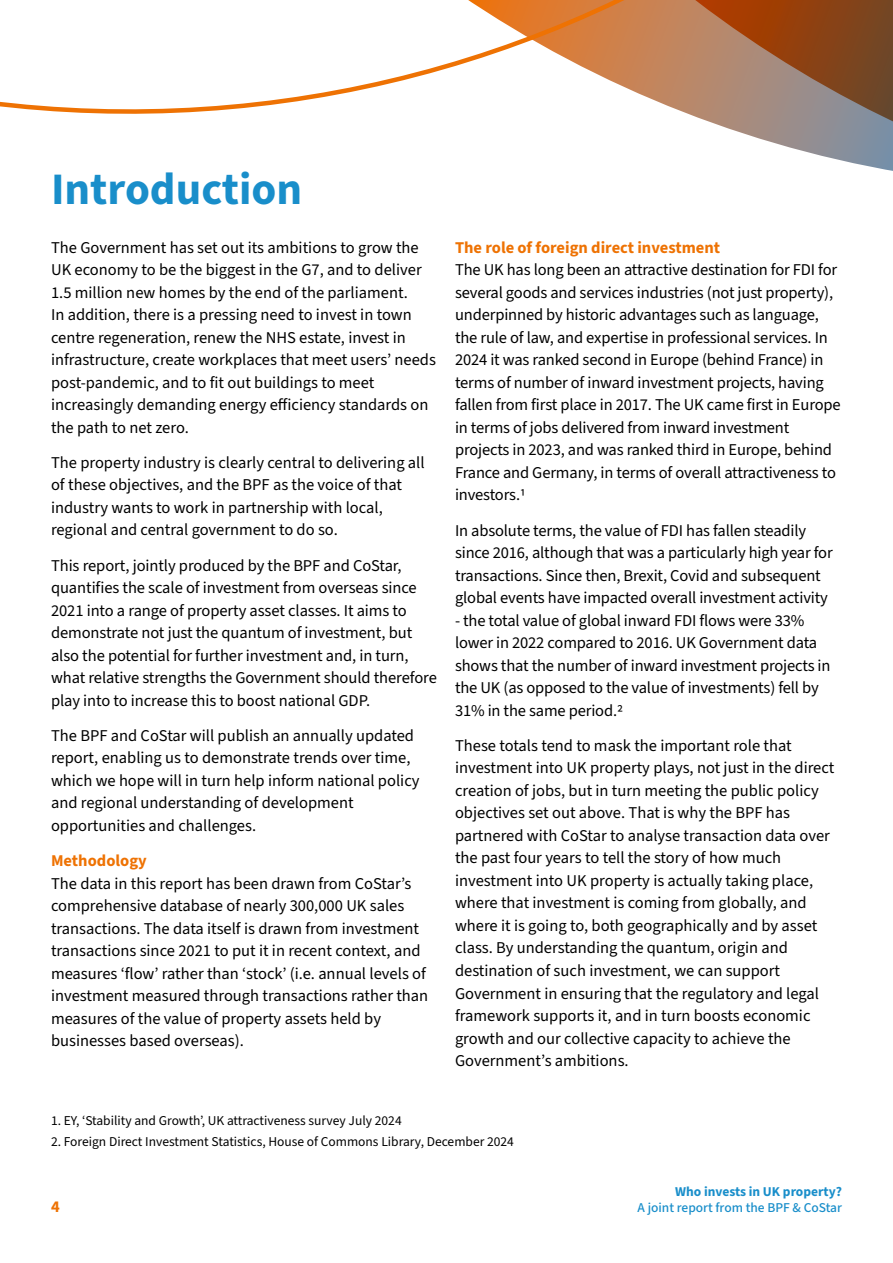
<style>
.page{position:relative;width:893px;height:1263px;background:#fff}
.page>*{position:absolute;margin:0;border:0;box-sizing:border-box;transform-origin:0 0}
.t1{font:700 45px "Source Sans 3";color:#198eca}
.t2{font:16.5px/22.5px "Source Sans 3";letter-spacing:-.005em;color:#000}
.t3{font:700 16.5px "Source Sans 3";color:#ee7203}
.t4{font:13.5px "Source Sans 3";color:#000}
.t5{font:500 13.5px "Source Sans 3";color:#198eca}
.t6{font:700 13.5px "Source Sans 3";color:#198eca}
</style>
<div class="page">
<svg style="left:0;top:0;width:893px;height:171px"></svg>
<h1 class="t1" style="left:51px;top:160px;width:253px">Introduction</h1>
<p class="t2" style="left:51px;top:236px;width:386px">The Government has set out its ambitions to grow the UK economy to be the biggest in the G7, and to deliver 1.5 million new homes by the end of the parliament.<br>In addition, there is a pressing need to invest in town centre regeneration, renew the NHS estate, invest in infrastructure, create workplaces that meet users’ needs post-pandemic, and to fit out buildings to meet increasingly demanding energy efficiency standards on the path to net zero.</p>
<p class="t2" style="left:51px;top:451px;width:375px">The property industry is clearly central to delivering all of these objectives, and the BPF as the voice of that industry wants to work in partnership with local, regional and central government to do so.</p>
<p class="t2" style="left:51px;top:554px;width:387px">This report, jointly produced by the BPF and CoStar, quantifies the scale of investment from overseas since 2021 into a range of property asset classes. It aims to demonstrate not just the quantum of investment, but also the potential for further investment and, in turn, what relative strengths the Government should therefore play into to increase this to boost national GDP.</p>
<p class="t2" style="left:51px;top:724px;width:370px">The BPF and CoStar will publish an annually updated report, enabling us to demonstrate trends over time, which we hope will in turn help inform national policy and regional understanding of development opportunities and challenges.</p>
<p class="t3" style="left:51px;top:850px;width:97px">Methodology</p>
<p class="t2" style="left:51px;top:872px;width:379px">The data in this report has been drawn from CoStar’s comprehensive database of nearly 300,000 UK sales transactions. The data itself is drawn from investment transactions since 2021 to put it in recent context, and measures ‘flow’ rather than ‘stock’ (i.e. annual levels of investment measured through transactions rather than measures of the value of property assets held by businesses based overseas).</p>
<p class="t3" style="left:455px;top:236px;width:267px">The role of foreign direct investment</p>
<p class="t2" style="left:455px;top:258px;width:387px">The UK has long been an attractive destination for FDI for several goods and services industries (not just property), underpinned by historic advantages such as language, the rule of law, and expertise in professional services. In 2024 it was ranked second in Europe (behind France) in terms of number of inward investment projects, having fallen from first place in 2017. The UK came first in Europe in terms of jobs delivered from inward investment projects in 2023, and was ranked third in Europe, behind France and Germany, in terms of overall attractiveness to investors.1</p>
<p class="t2" style="left:455px;top:519px;width:379px">In absolute terms, the value of FDI has fallen steadily since 2016, although that was a particularly high year for transactions. Since then, Brexit, Covid and subsequent global events have impacted overall investment activity</p>
<p class="t2" style="left:455px;top:609px;width:377px">- the total value of global inward FDI flows were 33% lower in 2022 compared to 2016. UK Government data shows that the number of inward investment projects in the UK (as opposed to the value of investments) fell by 31% in the same period.2</p>
<p class="t2" style="left:455px;top:734px;width:381px">These totals tend to mask the important role that investment into UK property plays, not just in the direct creation of jobs, but in turn meeting the public policy objectives set out above. That is why the BPF has partnered with CoStar to analyse transaction data over the past four years to tell the story of how much investment into UK property is actually taking place, where that investment is coming from globally, and where it is going to, both geographically and by asset class. By understanding the quantum, origin and destination of such investment, we can support Government in ensuring that the regulatory and legal framework supports it, and in turn boosts economic growth and our collective capacity to achieve the Government’s ambitions.</p>
<p class="t4" style="left:51px;top:1111px;width:352px">1. EY, ‘Stability and Growth’, UK attractiveness survey July 2024</p>
<p class="t4" style="left:51px;top:1132px;width:464px">2. Foreign Direct Investment Statistics, House of Commons Library, December 2024</p>
<p class="t6" style="left:675px;top:1182px;width:168px">Who invests in UK property?</p>
<p class="t3" style="left:51px;top:1195px;width:10px">4</p>
<p class="t5" style="left:638px;top:1199px;width:206px">A joint report from the BPF &amp; CoStar</p>
</div>
